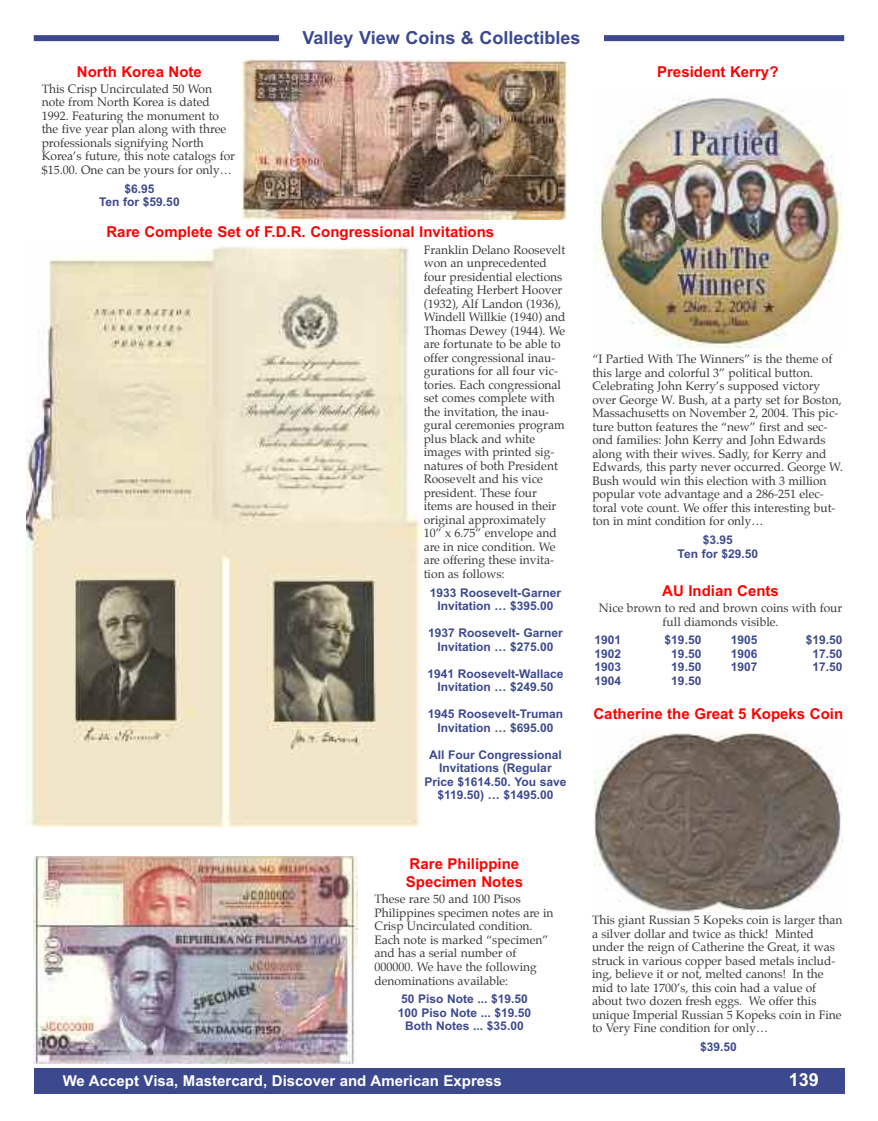
<style>
.page{position:relative;width:878px;height:1121px;background:#fff}
.page>*{position:absolute;margin:0;border:0;box-sizing:border-box;transform-origin:0 0}
.t1{font:700 18px "Arial";color:#3c498f}
.t2{font:700 18px "Arial";color:#fff}
.t3{font:700 15px/18px "Arial";color:#f00}
.t4{font:700 15px "Arial";color:#fff}
.t5{font:12px/13.5px "Palatino";color:#39383a}
.t6{font:700 12px/13.5px "Arial";color:#3c498f;text-align:center}
</style>
<div class="page">
<div style="left:34px;top:35px;width:810px;height:6px;background:#3c498f"></div>
<div style="left:279px;top:27px;width:324px;height:26px;background:#fff"></div>
<div style="left:34px;top:1068px;width:810px;height:26px;background:#3c498f"></div>
<img style="left:243px;top:59px;width:324px;height:160px">
<img style="left:33px;top:856px;width:324px;height:207px">
<img style="left:27px;top:246px;width:396px;height:580px">
<img style="left:594px;top:98px;width:248px;height:249px">
<img style="left:594px;top:733px;width:248px;height:180px">
<p class="t3" style="left:77px;top:63px;width:127px">North Korea Note</p>
<p class="t5" style="left:42px;top:83px;width:195px">This Crisp Uncirculated 50 Won note from North Korea is dated 1992. Featuring the monument to the five year plan along with three professionals signifying North Korea’s future, this note catalogs for $15.00. One can be yours for only…</p>
<p class="t6" style="left:99px;top:182px;width:82px">$6.95<br>Ten for $59.50</p>
<h1 class="t1" style="left:302px;top:28px;width:279px">Valley View Coins &amp; Collectibles</h1>
<p class="t3" style="left:106px;top:223px;width:389px">Rare Complete Set of F.D.R. Congressional Invitations</p>
<p class="t5" style="left:423px;top:243px;width:143px">Franklin Delano Roosevelt won an unprecedented four presidential elections defeating Herbert Hoover (1932), Alf Landon (1936),<br>Windell Willkie (1940) and<br>Thomas Dewey (1944). We are fortunate to be able to offer congressional inau&shy;gurations for all four vic&shy;tories. Each congressional set comes complete with the invitation, the inau&shy;gural ceremonies program plus black and white images with printed sig&shy;natures of both President<br>Roosevelt and his vice president. These four items are housed in their original approximately<br>10” x 6.75” envelope and are in nice condition. We are offering these invita&shy;tion as follows:</p>
<p class="t6" style="left:430px;top:585px;width:133px">1933 Roosevelt-Garner<br>Invitation … $395.00</p>
<p class="t6" style="left:428px;top:626px;width:136px">1937 Roosevelt- Garner<br>Invitation … $275.00</p>
<p class="t6" style="left:427px;top:666px;width:137px">1941 Roosevelt-Wallace<br>Invitation … $249.50</p>
<p class="t6" style="left:428px;top:707px;width:137px">1945 Roosevelt-Truman<br>Invitation … $695.00</p>
<p class="t6" style="left:424px;top:747px;width:143px">All Four Congressional<br>Invitations (Regular<br>Price $1614.50. You save $119.50) … $1495.00</p>
<p class="t3" style="left:657px;top:63px;width:123px">President Kerry?</p>
<p class="t5" style="left:592px;top:353px;width:252px">“I Partied With The Winners” is the theme of this large and colorful 3” political button.<br>Celebrating John Kerry’s supposed victory over George W. Bush, at a party set for Boston, Massachusetts on November 2, 2004. This pic&shy;ture button features the “new” first and sec&shy;ond families: John Kerry and John Edwards along with their wives. Sadly, for Kerry and Edwards, this party never occurred. George W.<br>Bush would win this election with 3 million popular vote advantage and a 286-251 elec&shy;toral vote count. We offer this interesting but&shy;ton in mint condition for only…</p>
<p class="t6" style="left:677px;top:533px;width:82px">$3.95<br>Ten for $29.50</p>
<p class="t3" style="left:662px;top:581px;width:118px">AU Indian Cents</p>
<p class="t5" style="left:599px;top:602px;width:245px;text-align:center">Nice brown to red and brown coins with four full diamonds visible.</p>
<p class="t6" style="left:594px;top:633px;width:28px">1901</p>
<p class="t6" style="left:664px;top:633px;width:38px">$19.50</p>
<p class="t6" style="left:730px;top:633px;width:28px">1905</p>
<p class="t6" style="left:805px;top:633px;width:38px">$19.50</p>
<p class="t6" style="left:594px;top:647px;width:28px">1902</p>
<p class="t6" style="left:671px;top:647px;width:32px">19.50</p>
<p class="t6" style="left:730px;top:647px;width:28px">1906</p>
<p class="t6" style="left:812px;top:647px;width:32px">17.50</p>
<p class="t6" style="left:594px;top:660px;width:28px">1903</p>
<p class="t6" style="left:671px;top:660px;width:32px">19.50</p>
<p class="t6" style="left:730px;top:660px;width:28px">1907</p>
<p class="t6" style="left:812px;top:660px;width:32px">17.50</p>
<p class="t6" style="left:594px;top:674px;width:28px">1904</p>
<p class="t6" style="left:671px;top:674px;width:32px">19.50</p>
<p class="t3" style="left:593px;top:704px;width:251px">Catherine the Great 5 Kopeks Coin</p>
<p class="t3" style="left:406px;top:855px;width:119px">Rare Philippine<br>Specimen Notes</p>
<p class="t5" style="left:374px;top:893px;width:180px">These rare 50 and 100 Pisos<br>Philippines specimen notes are in<br>Crisp Uncirculated condition.<br>Each note is marked “specimen” and has a serial number of<br>000000. We have the following denominations available:</p>
<p class="t6" style="left:398px;top:992px;width:135px">50 Piso Note ... $19.50<br>100 Piso Note ... $19.50<br>Both Notes ... $35.00</p>
<p class="t5" style="left:592px;top:914px;width:252px">This giant Russian 5 Kopeks coin is larger than a silver dollar and twice as thick! Minted under the reign of Catherine the Great, it was struck in various copper based metals includ&shy;ing, believe it or not, melted canons! In the mid to late 1700’s, this coin had a value of about two dozen fresh eggs. We offer this unique Imperial Russian 5 Kopeks coin in Fine to Very Fine condition for only…</p>
<p class="t6" style="left:700px;top:1040px;width:38px">$39.50</p>
<p class="t4" style="left:63px;top:1071px;width:440px">We Accept Visa, Mastercard, Discover and American Express</p>
<h1 class="t2" style="left:788px;top:1069px;width:32px">139</h1>
</div>
